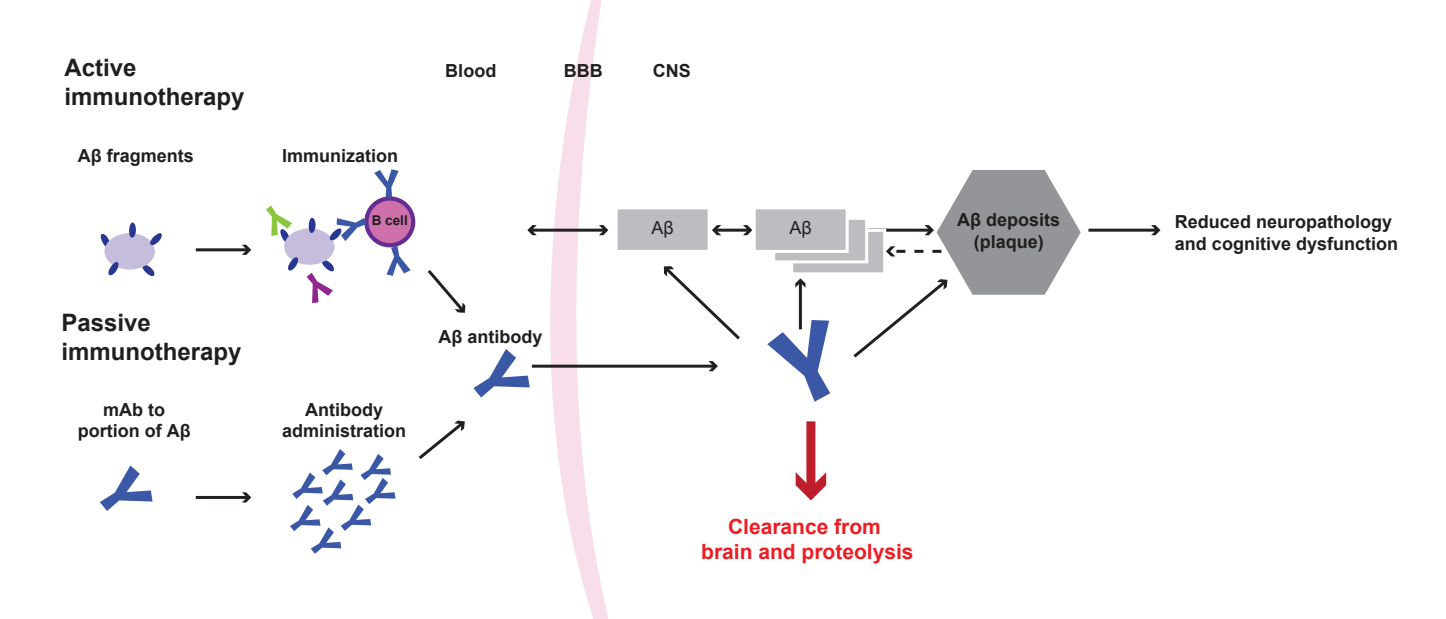
<style>
.page{position:relative;width:1446px;height:619px;background:#fff}
.page>*{position:absolute;margin:0;border:0;box-sizing:border-box;transform-origin:0 0}
.t1{font:700 24px/28.8px "Arial";color:#211e1e}
.t2{font:700 21px/25.2px "Arial";color:#ee1d23;text-align:center}
.t3{font:700 18px/21.6px "Arial";color:#211e1e;text-align:center}
.t4{font:18px "Arial";color:#231f20}
.t5{font:18px "Arial";color:#211e1e}
.t6{font:700 13.5px "Arial";color:#211e1e}
</style>
<div class="page">
<svg style="left:364px;top:196px;width:51px;height:51px"></svg>
<div style="left:790px;top:229px;width:96px;height:46px;background:#bcbdc0;border:3px solid #fff"></div>
<div style="left:772px;top:217px;width:96px;height:46px;background:#bcbdc0;border:3px solid #fff"></div>
<div style="left:806px;top:421px;width:9px;height:69px;background:#be1d2c"></div>
<svg style="left:795px;top:472px;width:31px;height:28px"></svg>
<div style="left:752px;top:206px;width:96px;height:47px;background:#bcbdc0;border:3px solid #fff"></div>
<div style="left:614px;top:206px;width:96px;height:47px;background:#bcbdc0;border:3px solid #fff"></div>
<svg style="left:141px;top:264px;width:14px;height:13px"></svg>
<svg style="left:101px;top:233px;width:9px;height:14px"></svg>
<div style="left:105px;top:233px;width:50px;height:36px;background:#c6bddd;border-radius:50%"></div>
<svg style="left:100px;top:465px;width:53px;height:46px"></svg>
<svg style="left:290px;top:449px;width:105px;height:105px"></svg>
<hr style="left:196px;top:496px;width:52px;height:3px;background:#231f20">
<svg style="left:242px;top:492px;width:9px;height:10px"></svg>
<hr style="left:196px;top:248px;width:52px;height:3px;background:#231f20">
<svg style="left:242px;top:245px;width:9px;height:10px"></svg>
<svg style="left:150px;top:233px;width:12px;height:12px"></svg>
<svg style="left:108px;top:261px;width:11px;height:15px"></svg>
<svg style="left:129px;top:222px;width:7px;height:16px"></svg>
<svg style="left:307px;top:260px;width:27px;height:43px"></svg>
<svg style="left:266px;top:205px;width:26px;height:37px"></svg>
<div style="left:284px;top:228px;width:51px;height:37px;background:#c6bddd;border-radius:50%"></div>
<svg style="left:288px;top:256px;width:10px;height:15px"></svg>
<svg style="left:308px;top:217px;width:8px;height:16px"></svg>
<svg style="left:329px;top:218px;width:38px;height:23px"></svg>
<svg style="left:767px;top:320px;width:63px;height:82px"></svg>
<svg style="left:473px;top:0;width:206px;height:619px"></svg>
<hr style="left:531px;top:229px;width:74px;height:3px;background:#231f20">
<svg style="left:527px;top:225px;width:10px;height:10px"></svg>
<svg style="left:599px;top:225px;width:9px;height:10px"></svg>
<hr style="left:532px;top:365px;width:182px;height:3px;background:#231f20">
<svg style="left:708px;top:361px;width:10px;height:10px"></svg>
<hr style="left:715px;top:229px;width:34px;height:3px;background:#231f20">
<svg style="left:712px;top:225px;width:9px;height:10px"></svg>
<svg style="left:743px;top:225px;width:9px;height:10px"></svg>
<hr style="left:799px;top:282px;width:3px;height:47px;background:#231f20">
<svg style="left:795px;top:278px;width:10px;height:10px"></svg>
<svg style="left:662px;top:264px;width:78px;height:78px"></svg>
<svg style="left:850px;top:170px;width:230px;height:188px"></svg>
<hr style="left:1088px;top:229px;width:69px;height:3px;background:#231f20">
<svg style="left:1151px;top:225px;width:9px;height:10px"></svg>
<svg style="left:427px;top:270px;width:39px;height:43px"></svg>
<svg style="left:418px;top:420px;width:47px;height:39px"></svg>
<div style="left:368px;top:201px;width:43px;height:42px;background:#cd70ac;border-radius:50%"></div>
<svg style="left:386px;top:246px;width:25px;height:30px"></svg>
<svg style="left:374px;top:169px;width:25px;height:29px"></svg>
<h1 class="t1" style="left:65px;top:54px;width:182px">Active immunotherapy</h1>
<p class="t3" style="left:78px;top:146px;width:117px">Aβ fragments</p>
<p class="t3" style="left:282px;top:146px;width:118px">Immunization</p>
<h1 class="t1" style="left:62px;top:309px;width:182px">Passive immunotherapy</h1>
<p class="t6" style="left:372px;top:211px;width:38px">B cell</p>
<p class="t3" style="left:78px;top:399px;width:114px">mAb to portion of Aβ</p>
<p class="t3" style="left:282px;top:399px;width:126px">Antibody administration</p>
<p class="t3" style="left:445px;top:60px;width:52px">Blood</p>
<p class="t3" style="left:564px;top:60px;width:40px">BBB</p>
<p class="t3" style="left:653px;top:60px;width:39px">CNS</p>
<p class="t3" style="left:438px;top:326px;width:105px">Aβ antibody</p>
<p class="t4" style="left:651px;top:216px;width:24px">Aβ</p>
<p class="t5" style="left:789px;top:216px;width:24px">Aβ</p>
<p class="t3" style="left:957px;top:210px;width:104px">Aβ deposits (plaque)</p>
<p class="t2" style="left:701px;top:514px;width:214px">Clearance from<br>brain and proteolysis</p>
<p class="t3" style="left:1175px;top:211px;width:225px;text-align:left">Reduced neuropathology and cognitive dysfunction</p>
</div>
